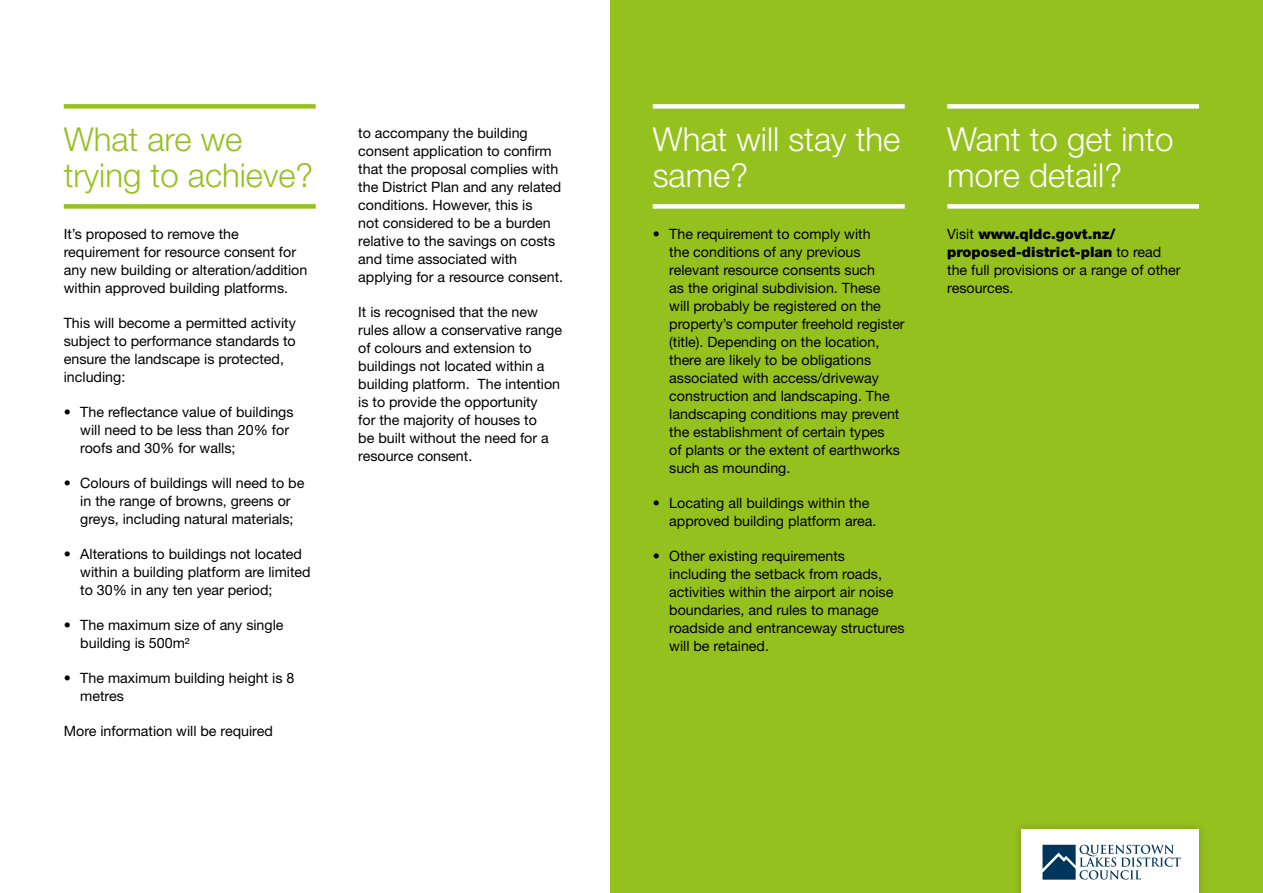
<style>
.page{position:relative;width:1263px;height:893px;background:#fff}
.page>*{position:absolute;margin:0;border:0;box-sizing:border-box;transform-origin:0 0}
.t1{font:300 33px/36px "Helvetica Neue LT Std";color:#fff}
.t2{font:300 33px/36px "Helvetica Neue LT Std";color:#95c11f}
.t3{font:14.25px/18px "Helvetica Neue LT Std";color:#000}
.s1{font-weight:900}
</style>
<div class="page">
<div style="left:610px;top:0;width:653px;height:893px;background:#95c11f"></div>
<div style="left:653px;top:104px;width:252px;height:5px;background:#fff"></div>
<div style="left:653px;top:204px;width:252px;height:5px;background:#fff"></div>
<div style="left:64px;top:104px;width:252px;height:5px;background:#95c11f"></div>
<div style="left:64px;top:204px;width:252px;height:5px;background:#95c11f"></div>
<div style="left:947px;top:104px;width:252px;height:5px;background:#fff"></div>
<div style="left:947px;top:204px;width:252px;height:5px;background:#fff"></div>
<div style="left:1012px;top:820px;width:196px;height:73px;background:#90ba1e"></div>
<div style="left:1021px;top:829px;width:178px;height:64px;background:#fff"></div>
<svg style="left:1042px;top:845px;width:139px;height:35px"></svg>
<h1 class="t2" style="left:64px;top:121px;width:251px">What are we trying to achieve?</h1>
<p class="t3" style="left:64px;top:225px;width:245px">It’s proposed to remove the requirement for resource consent for any new building or alteration/addition within approved building platforms.</p>
<p class="t3" style="left:64px;top:314px;width:234px">This will become a permitted activity subject to performance standards to ensure the landscape is protected, including:</p>
<p class="t3" style="left:80px;top:403px;width:215px;text-indent:-17px">• The reflectance value of buildings will need to be less than 20% for roofs and 30% for walls;</p>
<p class="t3" style="left:64px;top:474px;width:242px;text-align:center">• Colours of buildings will need to be in the range of browns, greens or greys, including natural materials;</p>
<p class="t3" style="left:80px;top:545px;width:232px;text-indent:-17px">• Alterations to buildings not located within a building platform are limited to 30% in any ten year period;</p>
<p class="t3" style="left:80px;top:616px;width:205px;text-indent:-17px">• The maximum size of any single building is 500m²</p>
<p class="t3" style="left:80px;top:669px;width:216px;text-indent:-17px">• The maximum building height is 8 metres</p>
<p class="t3" style="left:64px;top:722px;width:211px">More information will be required</p>
<p class="t3" style="left:358px;top:123px;width:206px">to accompany the building consent application to confirm that the proposal complies with the District Plan and any related conditions. However, this is<br>not considered to be a burden relative to the savings on costs and time associated with applying for a resource consent.</p>
<p class="t3" style="left:358px;top:302px;width:205px">It is recognised that the new rules allow a conservative range of colours and extension to buildings not located within a building platform. The intention is to provide the opportunity<br>for the majority of houses to<br>be built without the need for a resource consent.</p>
<h1 class="t1" style="left:653px;top:121px;width:249px">What will stay the same?</h1>
<p class="t3" style="left:669px;top:225px;width:237px;text-indent:-17px">• The requirement to comply with<br>the conditions of any previous relevant resource consents such<br>as the original subdivision. These<br>will probably be registered on the property’s computer freehold register (title). Depending on the location, there are likely to be obligations associated with access/driveway construction and landscaping. The landscaping conditions may prevent the establishment of certain types<br>of plants or the extent of earthworks such as mounding.</p>
<p class="t3" style="left:669px;top:494px;width:209px;text-indent:-17px">• Locating all buildings within the approved building platform area.</p>
<p class="t3" style="left:669px;top:547px;width:237px;text-indent:-17px">• Other existing requirements including the setback from roads, activities within the airport air noise boundaries, and rules to manage roadside and entranceway structures will be retained.</p>
<h1 class="t1" style="left:947px;top:121px;width:228px">Want to get into more detail?</h1>
<p class="t3" style="left:947px;top:225px;width:235px">Visit <span class="s1">www.qldc.govt.nz/ proposed-district-plan</span> to read the full provisions or a range of other resources.</p>
</div>
